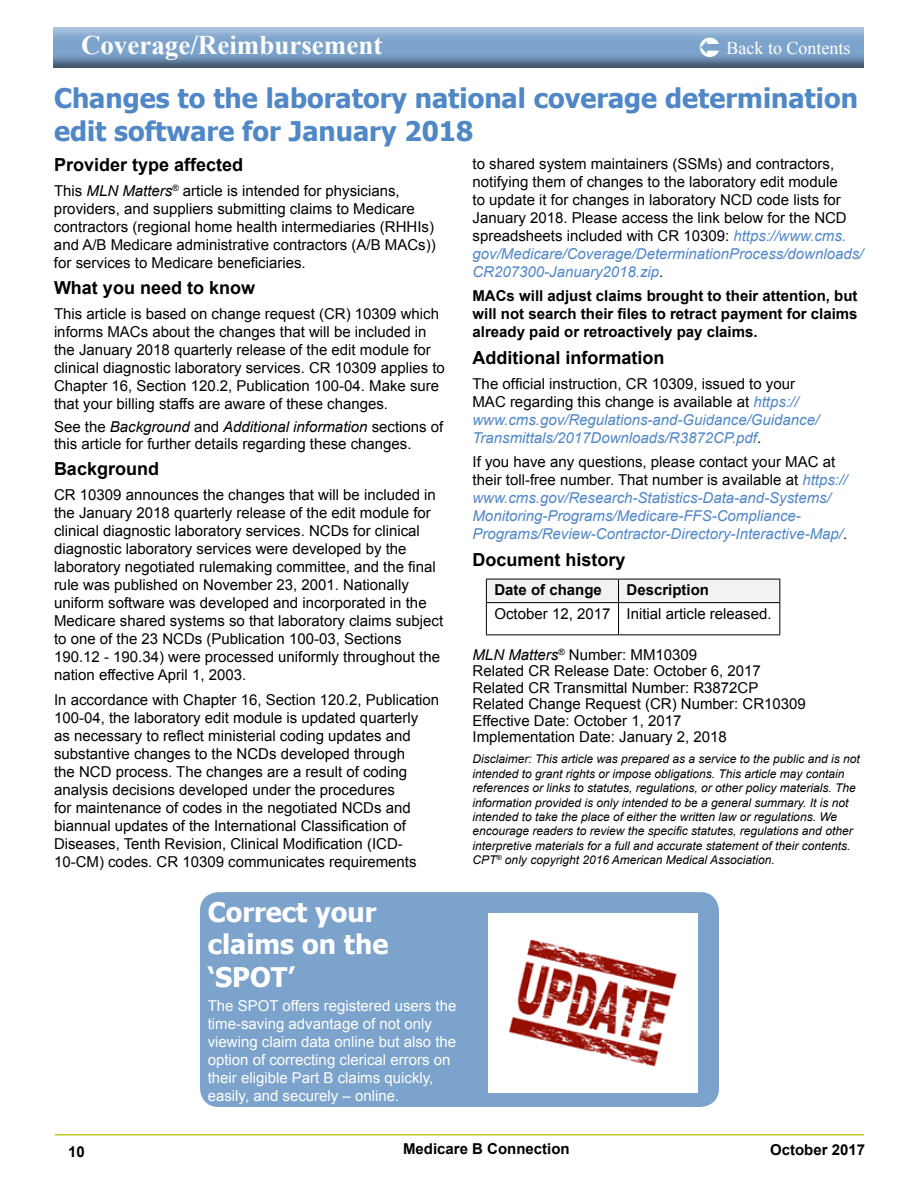
<style>
.page{position:relative;width:918px;height:1188px;background:#fff}
.page>*{position:absolute;margin:0;border:0;box-sizing:border-box;transform-origin:0 0}
.t1{font:700 27px/32.4px "Tahoma";color:#5087c7}
.t2{font:700 27px/32.4px "Tahoma";color:#fff}
.t3{font:700 27px "Times New Roman";color:#fff}
.t4{font:700 18px "Arial";color:#000}
.t5{font:18px "Times New Roman";color:#fff}
.t6{font:15px/18px "Arial";color:#000}
.t7{font:italic 15px/18px "Arial";color:#5087c7}
.t8{font:700 15px/18px "Arial";color:#000;text-align:justify}
.t9{font:15px/18px "Arial";color:#fff}
.t10{font:italic 12px/14.4px "Arial";color:#000}
.s1{font-style:italic}
.s2{font-style:italic;color:#5087c7}
.s3{font-style:normal;color:#000}
</style>
<div class="page">
<hr style="left:55px;top:1134px;width:809px;height:2px;background:#c2cd23">
<img style="left:54px;top:27px;width:810px;height:40px">
<div style="left:201px;top:893px;width:517px;height:213px;background:#7ca3cb;border-radius:18px"></div>
<div style="left:200px;top:892px;width:519px;height:215px;border:2px solid #7ca3cb;border-radius:18px"></div>
<img style="left:489px;top:913px;width:209px;height:179px">
<div style="left:486px;top:579px;width:294px;height:23px;background:#f2f2f2"></div>
<hr style="left:486px;top:602px;width:133px;height:1px;background:#000">
<hr style="left:486px;top:603px;width:1px;height:31px;background:#000">
<hr style="left:619px;top:602px;width:161px;height:1px;background:#000">
<hr style="left:618px;top:603px;width:1px;height:31px;background:#000">
<hr style="left:779px;top:603px;width:1px;height:31px;background:#000">
<hr style="left:486px;top:634px;width:133px;height:1px;background:#000">
<hr style="left:619px;top:634px;width:161px;height:1px;background:#000">
<svg style="left:700px;top:37px;width:19px;height:20px"></svg>
<h1 class="t3" style="left:81px;top:26px;width:303px">Coverage/Reimbursement</h1>
<p class="t5" style="left:727px;top:36px;width:126px">Back to Contents</p>
<h1 class="t1" style="left:54px;top:81px;width:805px">Changes to the laboratory national coverage determination edit software for January 2018</h1>
<p class="t4" style="left:54px;top:152px;width:191px">Provider type affected</p>
<p class="t6" style="left:54px;top:181px;width:383px">This <span class="s1">MLN Matters</span><sup>®</sup> article is intended for physicians, providers, and suppliers submitting claims to Medicare contractors (regional home health intermediaries (RHHIs) and A/B Medicare administrative contractors (A/B MACs)) for services to Medicare beneficiaries.</p>
<p class="t4" style="left:54px;top:276px;width:203px">What you need to know</p>
<p class="t6" style="left:54px;top:305px;width:392px">This article is based on change request (CR) 10309 which informs MACs about the changes that will be included in the January 2018 quarterly release of the edit module for clinical diagnostic laboratory services. CR 10309 applies to Chapter 16, Section 120.2, Publication 100-04. Make sure that your billing staffs are aware of these changes.</p>
<p class="t6" style="left:54px;top:419px;width:391px;line-height:16.5px">See the <span class="s1">Background</span> and <span class="s1">Additional information</span> sections of this article for further details regarding these changes.</p>
<p class="t4" style="left:54px;top:457px;width:107px">Background</p>
<p class="t6" style="left:54px;top:486px;width:391px">CR 10309 announces the changes that will be included in the January 2018 quarterly release of the edit module for clinical diagnostic laboratory services. NCDs for clinical diagnostic laboratory services were developed by the laboratory negotiated rulemaking committee, and the final rule was published on November 23, 2001. Nationally uniform software was developed and incorporated in the Medicare shared systems so that laboratory claims subject to one of the 23 NCDs (Publication 100-03, Sections 190.12 - 190.34) were processed uniformly throughout the nation effective April 1, 2003.</p>
<p class="t6" style="left:54px;top:691px;width:387px">In accordance with Chapter 16, Section 120.2, Publication 100-04, the laboratory edit module is updated quarterly<br>as necessary to reflect ministerial coding updates and substantive changes to the NCDs developed through<br>the NCD process. The changes are a result of coding analysis decisions developed under the procedures<br>for maintenance of codes in the negotiated NCDs and biannual updates of the International Classification of Diseases, Tenth Revision, Clinical Modification (ICD-10-CM) codes. CR 10309 communicates requirements</p>
<p class="t6" style="left:472px;top:154px;width:392px">to shared system maintainers (SSMs) and contractors, notifying them of changes to the laboratory edit module<br>to update it for changes in laboratory NCD code lists for January 2018. Please access the link below for the NCD spreadsheets included with CR 10309: <span class="s2">https://www.cms. gov/Medicare/Coverage/DeterminationProcess/downloads/ CR207300-January2018.zip</span>.</p>
<p class="t8" style="left:472px;top:288px;width:387px">MACs will adjust claims brought to their attention, but will not search their files to retract payment for claims already paid or retroactively pay claims.</p>
<p class="t4" style="left:472px;top:346px;width:194px">Additional information</p>
<p class="t7" style="left:472px;top:375px;width:348px"><span class="s3">The official instruction, CR 10309, issued to your MAC regarding this change is available at</span> https:// www.cms.gov/Regulations-and-Guidance/Guidance/ Transmittals/2017Downloads/R3872CP.pdf<span class="s3">.</span></p>
<p class="t7" style="left:472px;top:453px;width:376px"><span class="s3">If you have any questions, please contact your MAC at their toll-free number. That number is available at</span> https:// www.cms.gov/Research-Statistics-Data-and-Systems/ Monitoring-Programs/Medicare-FFS-Compliance-Programs/Review-Contractor-Directory-Interactive-Map/<span class="s3">.</span></p>
<p class="t4" style="left:472px;top:548px;width:155px">Document history</p>
<p class="t8" style="left:494px;top:582px;width:109px">Date of change</p>
<p class="t8" style="left:627px;top:582px;width:84px">Description</p>
<p class="t6" style="left:494px;top:605px;width:279px">October 12, 2017 Initial article released.</p>
<p class="t6" style="left:472px;top:646px;width:335px;line-height:16.5px"><span class="s1">MLN Matters</span><sup>®</sup> Number: MM10309<br>Related CR Release Date: October 6, 2017<br>Related CR Transmittal Number: R3872CP Related Change Request (CR) Number: CR10309<br>Effective Date: October 1, 2017<br>Implementation Date: January 2, 2018</p>
<p class="t10" style="left:472px;top:752px;width:389px">Disclaimer: This article was prepared as a service to the public and is not intended to grant rights or impose obligations. This article may contain references or links to statutes, regulations, or other policy materials. The information provided is only intended to be a general summary. It is not intended to take the place of either the written law or regulations. We encourage readers to review the specific statutes, regulations and other interpretive materials for a full and accurate statement of their contents.<br>CPT<sup>®</sup> only copyright 2016 American Medical Association.</p>
<h1 class="t2" style="left:208px;top:894px;width:182px">Correct your claims on the ‘SPOT’</h1>
<p class="t9" style="left:208px;top:997px;width:250px">The SPOT offers registered users the time-saving advantage of not only viewing claim data online but also the option of correcting clerical errors on their eligible Part B claims quickly, easily, and securely – online.</p>
<p class="t8" style="left:68px;top:1143px;width:18px">10</p>
<p class="t8" style="left:403px;top:1140px;width:168px">Medicare B Connection</p>
<p class="t8" style="left:770px;top:1142px;width:97px">October 2017</p>
</div>
